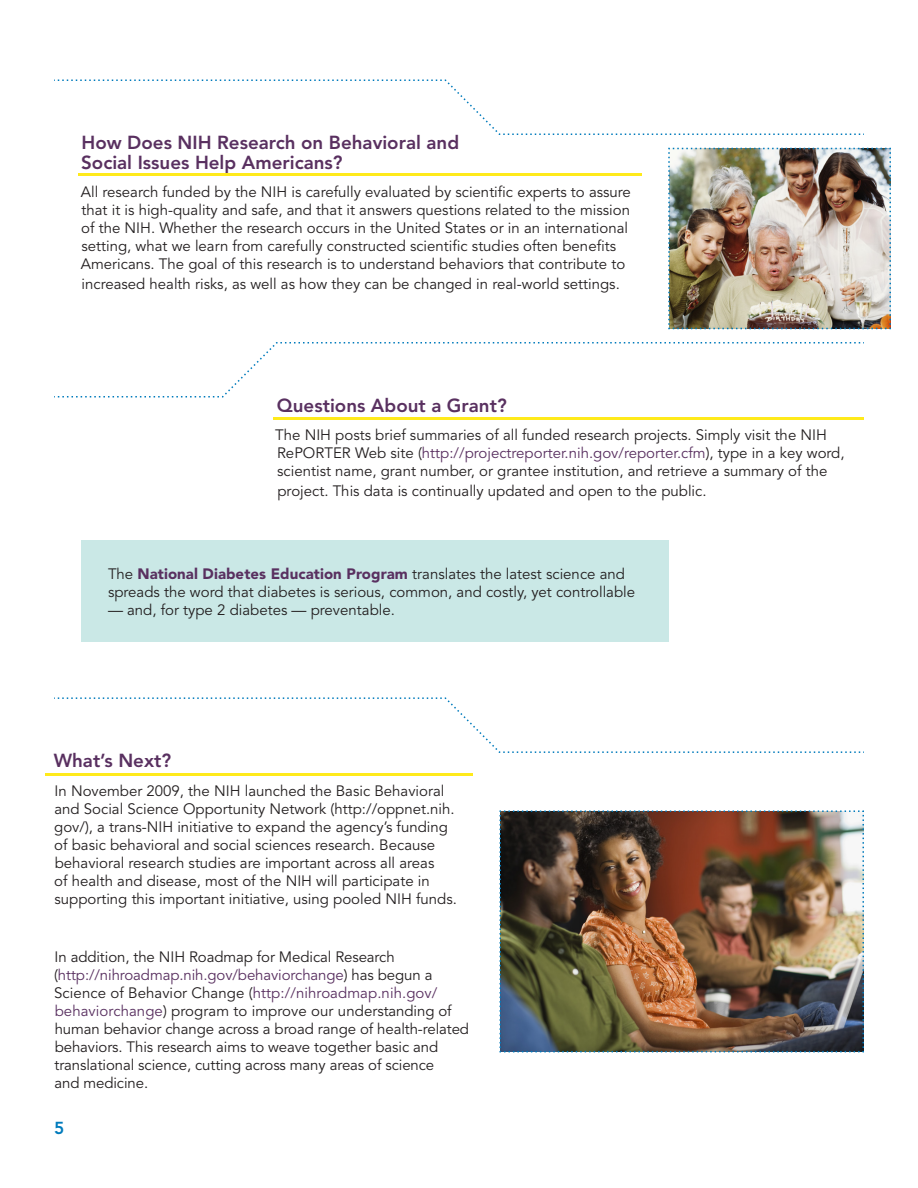
<style>
.page{position:relative;width:918px;height:1188px;background:#fff}
.page>*{position:absolute;margin:0;border:0;box-sizing:border-box;transform-origin:0 0}
.H1__11_5___13{font:800 18.75px/19.5px "Avenir LT Std";color:#593060}
.t1{font:800 17.25px "Avenir LT Std";color:#007bbc}
.Body_Copy__10_12{font:15px/18px "Avenir LT Std";color:#231f20}
.s1{color:#593060}
.s2{font-weight:900;color:#593060}
</style>
<div class="page">
<div style="left:81px;top:541px;width:587px;height:101px;background:#cae8e6"></div>
<svg style="left:54px;top:79px;width:810px;height:56px"></svg>
<svg style="left:54px;top:342px;width:810px;height:56px"></svg>
<svg style="left:54px;top:697px;width:810px;height:56px"></svg>
<img style="left:668px;top:147px;width:223px;height:183px">
<img style="left:499px;top:810px;width:365px;height:243px">
<hr style="left:78px;top:174px;width:563px;height:2px;background:#ffea1b">
<hr style="left:274px;top:418px;width:590px;height:2px;background:#ffea1b">
<hr style="left:45px;top:774px;width:427px;height:2px;background:#ffea1b">
<p class="H1__11_5___13" style="left:81px;top:133px;width:380px">How Does NIH Research on Behavioral and<br>Social Issues Help Americans?</p>
<p class="Body_Copy__10_12" style="left:81px;top:184px;width:552px">All research funded by the NIH is carefully evaluated by scientific experts to assure that it is high-quality and safe, and that it answers questions related to the mission of the NIH. Whether the research occurs in the United States or in an international setting, what we learn from carefully constructed scientific studies often benefits Americans. The goal of this research is to understand behaviors that contribute to</p>
<p class="Body_Copy__10_12" style="left:81px;top:275px;width:540px">increased health risks, as well as how they can be changed in real-world settings.</p>
<p class="H1__11_5___13" style="left:277px;top:395px;width:231px">Questions About a Grant?</p>
<p class="Body_Copy__10_12" style="left:275px;top:427px;width:571px">The NIH posts brief summaries of all funded research projects. Simply visit the NIH<br>RePORTER Web site (<span class="s1">http://projectreporter.nih.gov/reporter.cfm</span>), type in a key word, scientist name, grant number, or grantee institution, and retrieve a summary of the</p>
<p class="Body_Copy__10_12" style="left:277px;top:482px;width:431px">project. This data is continually updated and open to the public.</p>
<p class="Body_Copy__10_12" style="left:108px;top:565px;width:529px">The <span class="s2">National Diabetes Education Program</span> translates the latest science and spreads the word that diabetes is serious, common, and costly, yet controllable</p>
<p class="Body_Copy__10_12" style="left:108px;top:601px;width:288px">— and, for type 2 diabetes — preventable.</p>
<p class="H1__11_5___13" style="left:54px;top:751px;width:119px">What’s Next?</p>
<p class="Body_Copy__10_12" style="left:54px;top:782px;width:404px">In November 2009, the NIH launched the Basic Behavioral and Social Science Opportunity Network (http://oppnet.nih. gov/), a trans-NIH initiative to expand the agency’s funding of basic behavioral and social sciences research. Because behavioral research studies are important across all areas<br>of health and disease, most of the NIH will participate in supporting this important initiative, using pooled NIH funds.</p>
<p class="Body_Copy__10_12" style="left:54px;top:948px;width:416px">In addition, the NIH Roadmap for Medical Research (<span class="s1">http://nihroadmap.nih.gov/behaviorchange</span>) has begun a Science of Behavior Change (<span class="s1">http://nihroadmap.nih.gov/ behaviorchange</span>) program to improve our understanding of human behavior change across a broad range of health-related behaviors. This research aims to weave together basic and translational science, cutting across many areas of science<br>and medicine.</p>
<p class="t1" style="left:54px;top:1118px;width:12px">5</p>
</div>
